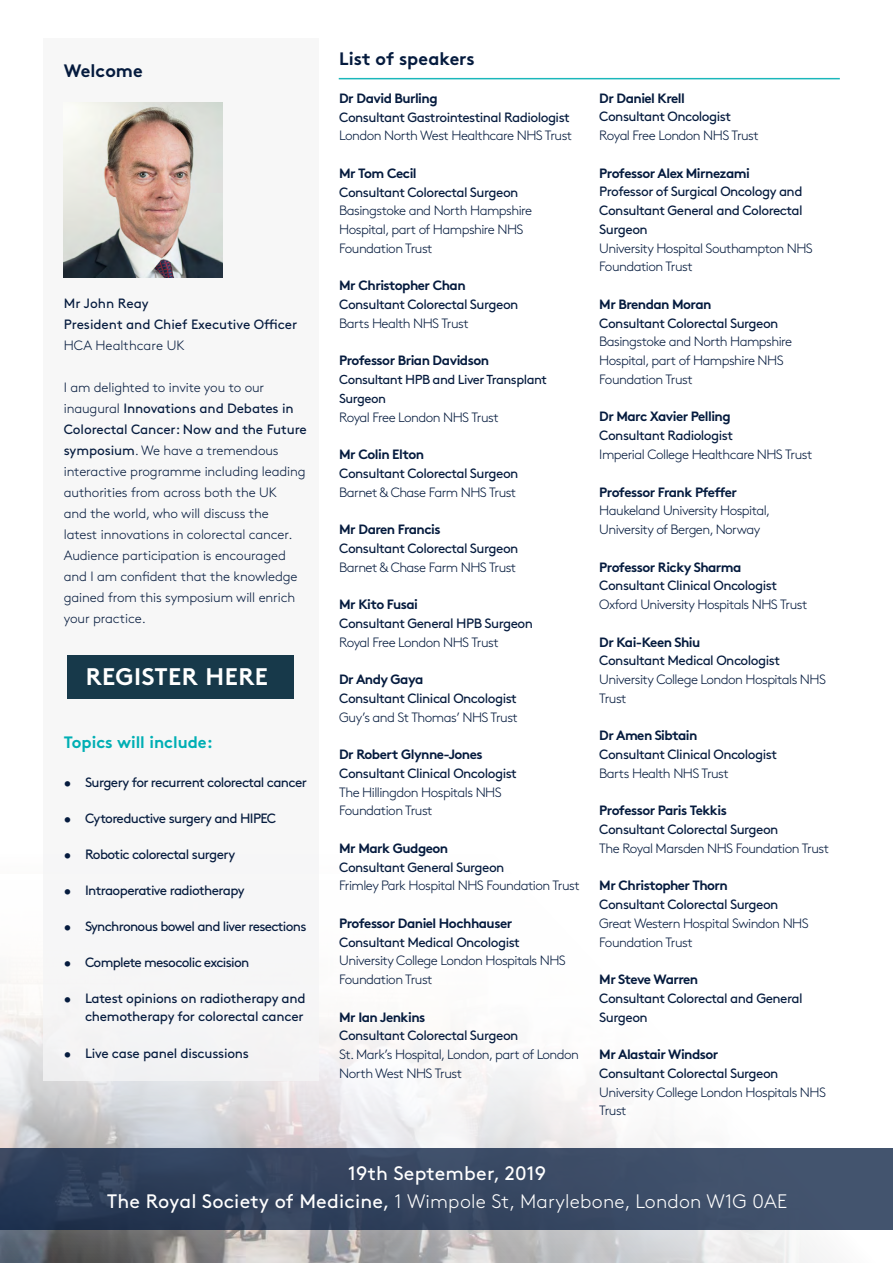
<style>
.page{position:relative;width:893px;height:1263px;background:#fff}
.page>*{position:absolute;margin:0;border:0;box-sizing:border-box;transform-origin:0 0}
.t1{font:700 24px "Brown Std";letter-spacing:.02em;color:#fff}
.t2{font:19.5px/28.5px "Brown Std";letter-spacing:.01em;color:#fff;text-align:center}
.t3{font:700 18px "Brown Std";color:#051b3e}
.t4{font:700 16.5px "Brown Std";color:#00afb4}
.t5{font:300 13.5px/18.8px "Brown Std";letter-spacing:-.04em;color:#051b3e}
.t6{font:13.5px/18.8px "Brown Std";letter-spacing:-.04em;color:#051b3e;text-align:justify}
.t7{font:700 13.5px "Brown Std";letter-spacing:-.04em;color:#051b3e}
.t8{font:300 13.5px/21px "Brown Std";letter-spacing:-.01em;color:#051b3e}
.t9{font:13.5px/18px "Brown Std";letter-spacing:-.02em;color:#051b3e;text-align:right}
.t10{font:13.5px/21px "Brown Std";letter-spacing:-.005em;color:#051b3e}
.t11{font:300 13.5px "Brown Std";color:#051b3e}
.t12{font:13.05px/18.8px "Brown Std";letter-spacing:-.04em;color:#051b3e}
.s1{font-weight:400}
.s2{font-weight:300}
</style>
<div class="page">
<svg style="left:0;top:980px;width:810px;height:283px"></svg>
<div style="left:44px;top:38px;width:275px;height:1043px;background:#f5f5f6"></div>
<div style="left:0;top:1148px;width:893px;height:82px;background:linear-gradient(to right,#293955,#455670)"></div>
<img style="left:64px;top:102px;width:158px;height:175px">
<hr style="left:339px;top:78px;width:501px;height:1px;background:#00afb4">
<div style="left:67px;top:655px;width:226px;height:44px;background:#17394a"></div>
<h3 class="t3" style="left:64px;top:60px;width:80px">Welcome</h3>
<p class="t10" style="left:64px;top:293px;width:235px">Mr John Reay<br>President and Chief Executive Officer</p>
<p class="t11" style="left:64px;top:338px;width:122px">HCA Healthcare UK</p>
<p class="t8" style="left:64px;top:377px;width:245px">I am delighted to invite you to our inaugural <span class="s1">Innovations and Debates in Colorectal Cancer: Now and the Future symposium</span>. We have a tremendous interactive programme including leading authorities from across both the UK<br>and the world, who will discuss the<br>latest innovations in colorectal cancer.<br>Audience participation is encouraged and I am confident that the knowledge gained from this symposium will enrich your practice.</p>
<h1 class="t1" style="left:86px;top:661px;width:184px">REGISTER HERE</h1>
<p class="t4" style="left:64px;top:732px;width:151px">Topics will include:</p>
<p class="t6" style="left:64px;top:773px;width:245px">• Surgery for recurrent colorectal cancer</p>
<p class="t6" style="left:64px;top:809px;width:214px">• Cytoreductive surgery and HIPEC</p>
<p class="t6" style="left:64px;top:845px;width:173px">• Robotic colorectal surgery</p>
<p class="t6" style="left:64px;top:881px;width:182px">• Intraoperative radiotherapy</p>
<p class="t6" style="left:64px;top:917px;width:244px">• Synchronous bowel and liver resections</p>
<p class="t6" style="left:64px;top:953px;width:187px">• Complete mesocolic excision</p>
<p class="t9" style="left:64px;top:989px;width:243px">• Latest opinions on radiotherapy and chemotherapy for colorectal cancer</p>
<p class="t9" style="left:64px;top:1045px;width:187px">• Live case panel discussions</p>
<h3 class="t3" style="left:339px;top:47px;width:137px">List of speakers</h3>
<p class="t7" style="left:339px;top:90px;width:100px">Dr David Burling</p>
<p class="t6" style="left:339px;top:108px;width:232px">Consultant Gastrointestinal Radiologist</p>
<p class="t5" style="left:339px;top:126px;width:235px">London North West Healthcare NHS Trust</p>
<p class="t7" style="left:339px;top:165px;width:79px">Mr Tom Cecil</p>
<p class="t6" style="left:339px;top:183px;width:181px">Consultant Colorectal Surgeon</p>
<p class="t5" style="left:339px;top:201px;width:194px">Basingstoke and North Hampshire<br>Hospital, part of Hampshire NHS<br>Foundation Trust</p>
<p class="t7" style="left:339px;top:277px;width:128px">Mr Christopher Chan</p>
<p class="t6" style="left:339px;top:295px;width:181px">Consultant Colorectal Surgeon</p>
<p class="t5" style="left:339px;top:314px;width:131px">Barts Health NHS Trust</p>
<p class="t7" style="left:339px;top:352px;width:151px">Professor Brian Davidson</p>
<p class="t12" style="left:339px;top:370px;width:209px">Consultant HPB and Liver Transplant<br>Surgeon</p>
<p class="t5" style="left:339px;top:408px;width:161px">Royal Free London NHS Trust</p>
<p class="t7" style="left:339px;top:446px;width:86px">Mr Colin Elton</p>
<p class="t6" style="left:339px;top:464px;width:181px">Consultant Colorectal Surgeon</p>
<p class="t5" style="left:339px;top:483px;width:179px">Barnet &amp; Chase Farm NHS Trust</p>
<p class="t7" style="left:339px;top:521px;width:103px">Mr Daren Francis</p>
<p class="t6" style="left:339px;top:539px;width:181px">Consultant Colorectal Surgeon</p>
<p class="t5" style="left:339px;top:558px;width:179px">Barnet &amp; Chase Farm NHS Trust</p>
<p class="t7" style="left:339px;top:596px;width:80px">Mr Kito Fusai</p>
<p class="t6" style="left:339px;top:614px;width:195px">Consultant General HPB Surgeon</p>
<p class="t5" style="left:339px;top:633px;width:161px">Royal Free London NHS Trust</p>
<p class="t7" style="left:339px;top:671px;width:86px">Dr Andy Gaya</p>
<p class="t6" style="left:339px;top:689px;width:179px">Consultant Clinical Oncologist</p>
<p class="t5" style="left:339px;top:708px;width:180px">Guy’s and St Thomas’ NHS Trust</p>
<p class="t7" style="left:339px;top:746px;width:145px">Dr Robert Glynne-Jones</p>
<p class="t6" style="left:339px;top:764px;width:179px">Consultant Clinical Oncologist</p>
<p class="t5" style="left:339px;top:783px;width:164px">The Hillingdon Hospitals NHS<br>Foundation Trust</p>
<p class="t7" style="left:339px;top:840px;width:111px">Mr Mark Gudgeon</p>
<p class="t6" style="left:339px;top:858px;width:167px">Consultant General Surgeon</p>
<p class="t5" style="left:339px;top:876px;width:242px">Frimley Park Hospital NHS Foundation Trust</p>
<p class="t7" style="left:339px;top:915px;width:174px">Professor Daniel Hochhauser</p>
<p class="t6" style="left:339px;top:933px;width:182px">Consultant Medical Oncologist</p>
<p class="t5" style="left:339px;top:951px;width:228px">University College London Hospitals NHS<br>Foundation Trust</p>
<p class="t7" style="left:339px;top:1009px;width:88px">Mr Ian Jenkins</p>
<p class="t6" style="left:339px;top:1026px;width:181px">Consultant Colorectal Surgeon</p>
<p class="t5" style="left:339px;top:1045px;width:241px">St. Mark’s Hospital, London, part of London<br>North West NHS Trust</p>
<p class="t7" style="left:599px;top:90px;width:87px">Dr Daniel Krell</p>
<p class="t6" style="left:599px;top:107px;width:133px">Consultant Oncologist</p>
<p class="t5" style="left:599px;top:126px;width:161px">Royal Free London NHS Trust</p>
<p class="t7" style="left:599px;top:165px;width:152px">Professor Alex Mirnezami</p>
<p class="t6" style="left:599px;top:182px;width:205px">Professor of Surgical Oncology and Consultant General and Colorectal Surgeon</p>
<p class="t5" style="left:599px;top:239px;width:215px">University Hospital Southampton NHS<br>Foundation Trust</p>
<p class="t7" style="left:599px;top:296px;width:114px">Mr Brendan Moran</p>
<p class="t6" style="left:599px;top:314px;width:181px">Consultant Colorectal Surgeon</p>
<p class="t5" style="left:599px;top:333px;width:194px">Basingstoke and North Hampshire<br>Hospital, part of Hampshire NHS<br>Foundation Trust</p>
<p class="t7" style="left:599px;top:408px;width:133px">Dr Marc Xavier Pelling</p>
<p class="t6" style="left:599px;top:426px;width:135px">Consultant Radiologist</p>
<p class="t5" style="left:599px;top:445px;width:215px">Imperial College Healthcare NHS Trust</p>
<p class="t7" style="left:599px;top:483px;width:139px">Professor Frank Pfeffer</p>
<p class="t5" style="left:599px;top:501px;width:173px">Haukeland University Hospital,<br>University of Bergen, Norway</p>
<p class="t7" style="left:599px;top:558px;width:144px">Professor Ricky Sharma</p>
<p class="t6" style="left:599px;top:576px;width:179px">Consultant Clinical Oncologist</p>
<p class="t5" style="left:599px;top:595px;width:210px">Oxford University Hospitals NHS Trust</p>
<p class="t7" style="left:599px;top:633px;width:103px">Dr Kai-Keen Shiu</p>
<p class="t6" style="left:599px;top:651px;width:182px">Consultant Medical Oncologist</p>
<p class="t5" style="left:599px;top:670px;width:228px">University College London Hospitals NHS<br>Trust</p>
<p class="t7" style="left:599px;top:727px;width:100px">Dr Amen Sibtain</p>
<p class="t6" style="left:599px;top:745px;width:179px">Consultant Clinical Oncologist</p>
<p class="t5" style="left:599px;top:764px;width:131px">Barts Health NHS Trust</p>
<p class="t7" style="left:599px;top:802px;width:129px">Professor Paris Tekkis</p>
<p class="t6" style="left:599px;top:820px;width:181px">Consultant Colorectal Surgeon</p>
<p class="t5" style="left:599px;top:839px;width:231px">The Royal Marsden NHS Foundation Trust</p>
<p class="t7" style="left:599px;top:877px;width:130px">Mr Christopher Thorn</p>
<p class="t6" style="left:599px;top:895px;width:181px">Consultant Colorectal Surgeon</p>
<p class="t5" style="left:599px;top:914px;width:211px">Great Western Hospital Swindon NHS<br>Foundation Trust</p>
<p class="t7" style="left:599px;top:971px;width:101px">Mr Steve Warren</p>
<p class="t6" style="left:599px;top:989px;width:205px">Consultant Colorectal and General<br>Surgeon</p>
<p class="t7" style="left:599px;top:1046px;width:121px">Mr Alastair Windsor</p>
<p class="t6" style="left:599px;top:1064px;width:181px">Consultant Colorectal Surgeon</p>
<p class="t5" style="left:599px;top:1083px;width:228px">University College London Hospitals NHS<br>Trust</p>
<h2 class="t2" style="left:107px;top:1159px;width:682px">19th September, 2019<br>The Royal Society of Medicine, <span class="s2">1 Wimpole St, Marylebone, London W1G 0AE</span></h2>
</div>
